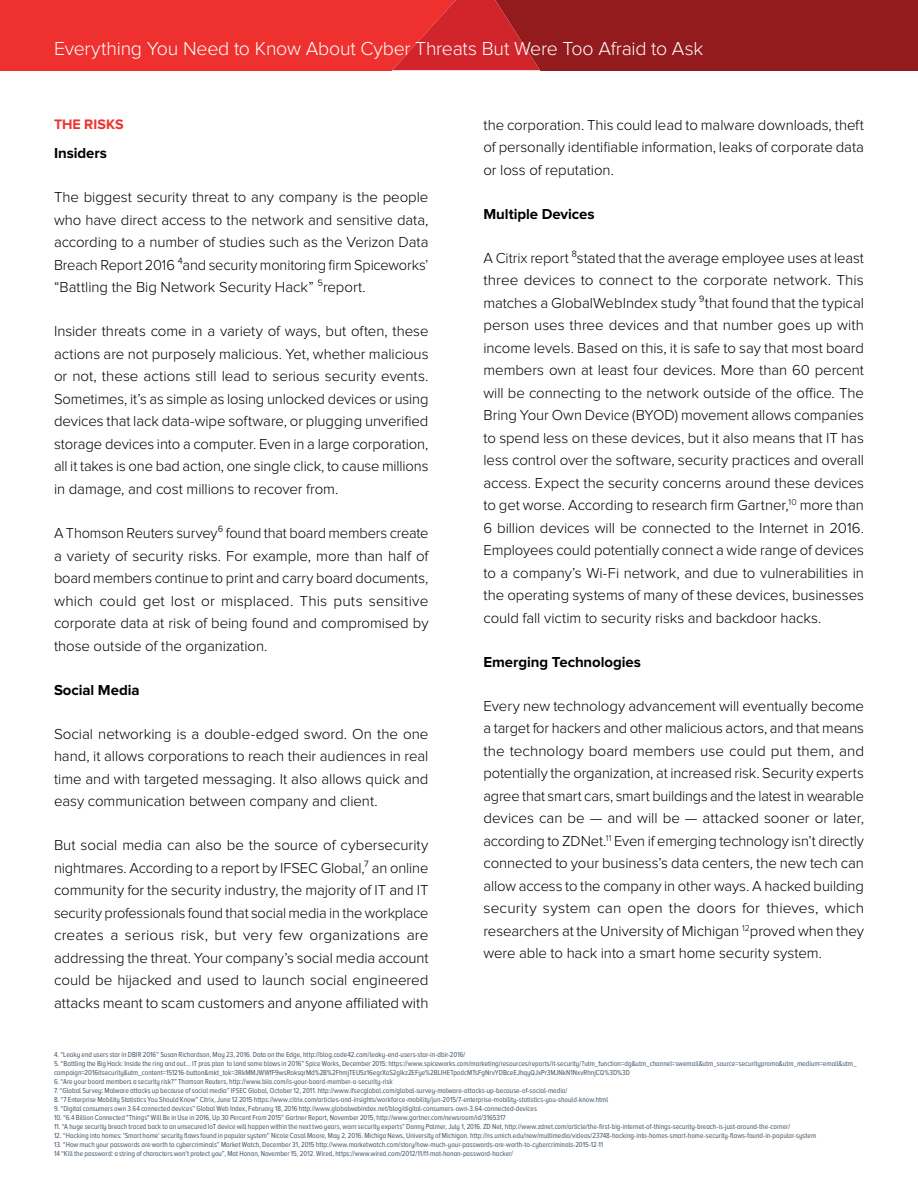
<style>
.page{position:relative;width:918px;height:1188px;background:#fff}
.page>*{position:absolute;margin:0;border:0;box-sizing:border-box;transform-origin:0 0}
.t1{font:300 19.5px "Proxima Nova";letter-spacing:-.015em;color:#fff}
.t2{font:300 15px/22.5px "Proxima Nova";letter-spacing:-.005em;color:#000;text-align:justify}
.t3{font:700 15px "Proxima Nova";letter-spacing:-.005em;color:#000}
.t4{font:700 14.25px "Proxima Nova";letter-spacing:.005em;color:#ee312e}
.t5{font:7.5px/9px "Proxima Nova A Cond";color:#415464}
</style>
<div class="page">
<svg style="left:0;top:0;width:918px;height:70px;background:#c32526"></svg>
<h1 class="t1" style="left:54px;top:38px;width:651px">Everything You Need to Know About Cyber Threats But Were Too Afraid to Ask</h1>
<p class="t4" style="left:54px;top:118px;width:71px">THE RISKS</p>
<p class="t3" style="left:54px;top:146px;width:55px">Insiders</p>
<p class="t2" style="left:54px;top:186px;width:376px">The biggest security threat to any company is the people who have direct access to the network and sensitive data, according to a number of studies such as the Verizon Data Breach Report 2016 ⁴and security monitoring firm Spiceworks’ “Battling the Big Network Security Hack” ⁵report.</p>
<p class="t2" style="left:54px;top:320px;width:376px">Insider threats come in a variety of ways, but often, these actions are not purposely malicious. Yet, whether malicious or not, these actions still lead to serious security events.<br>Sometimes, it’s as simple as losing unlocked devices or using devices that lack data-wipe software, or plugging unverified storage devices into a computer. Even in a large corporation, all it takes is one bad action, one single click, to cause millions in damage, and cost millions to recover from.</p>
<p class="t2" style="left:54px;top:522px;width:376px">A Thomson Reuters survey⁶ found that board members create a variety of security risks. For example, more than half of board members continue to print and carry board documents, which could get lost or misplaced. This puts sensitive corporate data at risk of being found and compromised by those outside of the organization.</p>
<p class="t3" style="left:54px;top:683px;width:87px">Social Media</p>
<p class="t2" style="left:54px;top:723px;width:376px">Social networking is a double-edged sword. On the one hand, it allows corporations to reach their audiences in real time and with targeted messaging. It also allows quick and easy communication between company and client.</p>
<p class="t2" style="left:54px;top:834px;width:376px">But social media can also be the source of cybersecurity nightmares. According to a report by IFSEC Global,⁷ an online community for the security industry, the majority of IT and IT security professionals found that social media in the workplace creates a serious risk, but very few organizations are addressing the threat. Your company’s social media account could be hijacked and used to launch social engineered attacks meant to scam customers and anyone affiliated with</p>
<p class="t2" style="left:483px;top:114px;width:382px">the corporation. This could lead to malware downloads, theft of personally identifiable information, leaks of corporate data or loss of reputation.</p>
<p class="t3" style="left:483px;top:207px;width:113px">Multiple Devices</p>
<p class="t2" style="left:483px;top:247px;width:382px">A Citrix report ⁸stated that the average employee uses at least three devices to connect to the corporate network. This matches a GlobalWebIndex study ⁹that found that the typical person uses three devices and that number goes up with income levels. Based on this, it is safe to say that most board members own at least four devices. More than 60 percent will be connecting to the network outside of the office. The Bring Your Own Device (BYOD) movement allows companies to spend less on these devices, but it also means that IT has less control over the software, security practices and overall access. Expect the security concerns around these devices to get worse. According to research firm Gartner,<sup>10</sup> more than 6 billion devices will be connected to the Internet in 2016.<br>Employees could potentially connect a wide range of devices to a company’s Wi-Fi network, and due to vulnerabilities in the operating systems of many of these devices, businesses could fall victim to security risks and backdoor hacks.</p>
<p class="t3" style="left:483px;top:655px;width:159px">Emerging Technologies</p>
<p class="t2" style="left:483px;top:695px;width:382px">Every new technology advancement will eventually become a target for hackers and other malicious actors, and that means the technology board members use could put them, and potentially the organization, at increased risk. Security experts agree that smart cars, smart buildings and the latest in wearable devices can be — and will be — attacked sooner or later, according to ZDNet.<sup>11</sup> Even if emerging technology isn’t directly connected to your business’s data centers, the new tech can allow access to the company in other ways. A hacked building security system can open the doors for thieves, which researchers at the University of Michigan <sup>12</sup>proved when they were able to hack into a smart home security system.</p>
<p class="t5" style="left:54px;top:1050px;width:413px">4. “Leaky end users star in DBIR 2016” Susan Richardson, May 23, 2016. Data on the Edge, http://blog.code42.com/leaky-end-users-star-in-dbir-2016/</p>
<p class="t5" style="left:54px;top:1059px;width:804px">5. “Battling the Big Hack: Inside the ring and out… IT pros plan to land some blows in 2016” Spice Works, December 2015: https://www.spiceworks.com/marketing/resources/reports/it-security/?utm_function=dg&amp;utm_channel=swemail&amp;utm_source=securitypromo&amp;utm_medium=email&amp;utm_ campaign=2016itsecurity&amp;utm_content=151216-button&amp;mkt_tok=3RkMMJWWfF9wsRoksqrMd%2B%2FhmjTEU5z16egrXaS2gIkz2EFye%2BLIHETpodcMTsFgNrvYDBceEJhqyQJxPr3MJNkN1NxvRhnjCQ%3D%3D</p>
<p class="t5" style="left:54px;top:1077px;width:340px">6. “Are your board members a security risk?” Thomson Reuters, http://www.biia.com/is-your-board-member-a-security-risk</p>
<p class="t5" style="left:54px;top:1086px;width:515px">7. “Global Survey: Malware attacks up because of social media” IFSEC Global, October 12, 2011. http://www.ifsecglobal.com/global-survey-malware-attacks-up-because-of-social-media/</p>
<p class="t5" style="left:54px;top:1095px;width:556px">8. “7 Enterprise Mobility Statistics You Should Know” Citrix, June 12 2015 https://www.citrix.com/articles-and-insights/workforce-mobility/jun-2015/7-enterprise-mobility-statistics-you-should-know.html</p>
<p class="t5" style="left:54px;top:1104px;width:484px">9. “Digital consumers own 3.64 connected devices” Global Web Index, February 18, 2016 http://www.globalwebindex.net/blog/digital-consumers-own-3.64-connected-devices</p>
<p class="t5" style="left:54px;top:1113px;width:453px">10. “6.4 Billion Connected "Things" Will Be in Use in 2016, Up 30 Percent From 2015” Gartner Report, November 2015, http://www.gartner.com/newsroom/id/3165317</p>
<p class="t5" style="left:54px;top:1122px;width:738px">11. “A huge security breach traced back to an unsecured IoT device will happen within the next two years, warn security experts” Danny Palmer, July 1, 2016. ZD Net, http://www.zdnet.com/article/the-first-big-internet-of-things-security-breach-is-just-around-the-corner/</p>
<p class="t5" style="left:54px;top:1131px;width:764px">12. “Hacking into homes: 'Smart home' security flaws found in popular system” Nicole Casal Moore, May 2, 2016. Michiga News, University of Michigan. http://ns.umich.edu/new/multimedia/videos/23748-hacking-into-homes-smart-home-security-flaws-found-in-popular-system</p>
<p class="t5" style="left:54px;top:1140px;width:551px">13. “How much your passwords are worth to cybercriminals” Market Watch, December 31, 2015 http://www.marketwatch.com/story/how-much-your-passwords-are-worth-to-cybercriminals-2015-12-11<br>14 “Kill the password: a string of characters won’t protect you”, Mat Honan, November 15, 2012. Wired, https://www.wired.com/2012/11/ff-mat-honan-password-hacker/</p>
</div>
